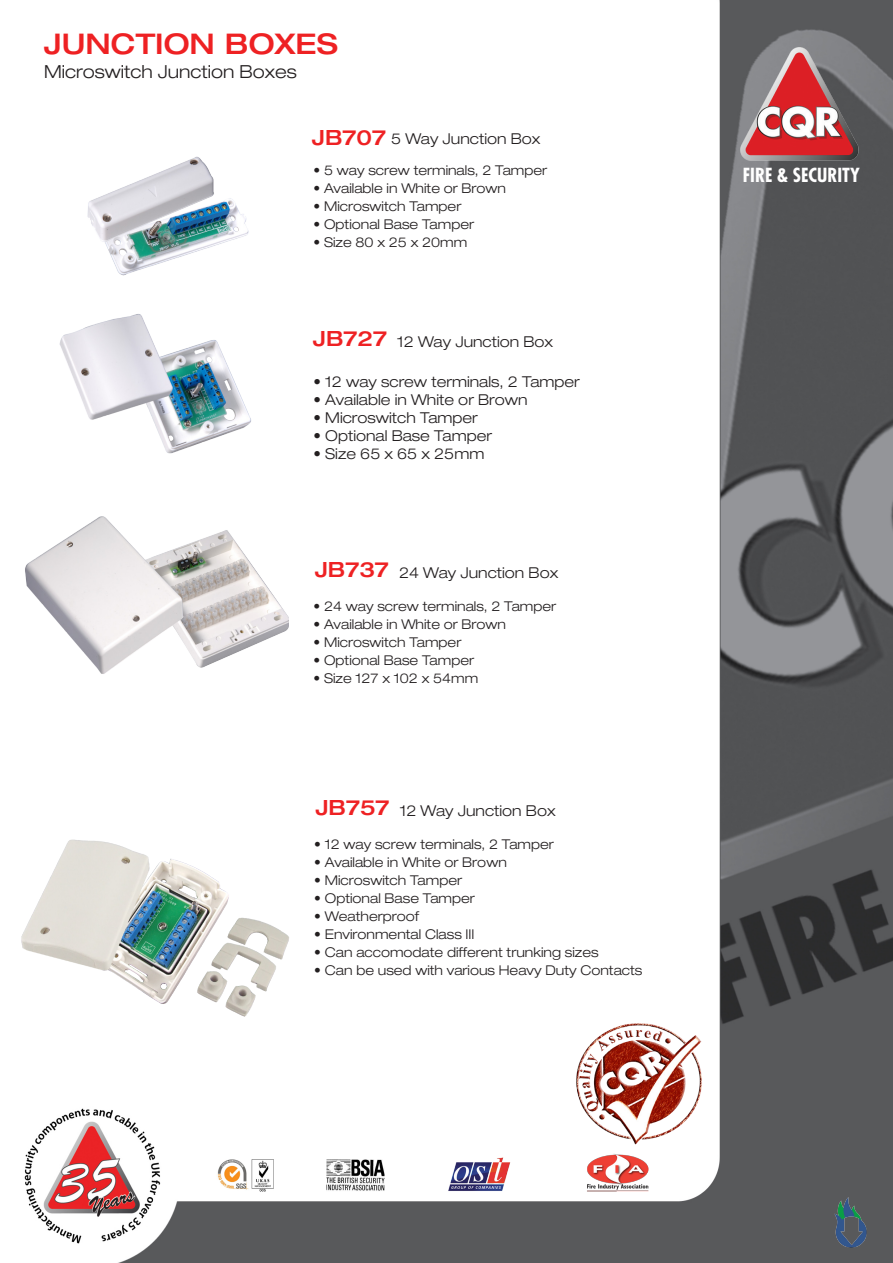
<style>
.page{position:relative;width:893px;height:1263px;background:#fff}
.page>*{position:absolute;margin:0;border:0;box-sizing:border-box;transform-origin:0 0}
.t1{font:500 expanded 28.5px "Helvetica Neue";color:#ee2123}
.t2{font:500 expanded 21px "Helvetica Neue";color:#ee2123}
.t3{font:700 condensed 18.9px "Futura Std";color:#fff}
.t4{font:300 expanded 18px "Helvetica Neue";color:#231f20}
.t5{font:300 expanded 15px "Helvetica Neue";color:#231f20}
.t6{font:300 expanded 13.5px "Helvetica Neue";color:#231f20}
</style>
<div class="page">
<img style="left:24px;top:0;width:869px;height:1263px">
<img style="left:729px;top:39px;width:136px;height:129px">
<img style="left:447px;top:1156px;width:63px;height:35px">
<img style="left:216px;top:1159px;width:58px;height:33px">
<img style="left:327px;top:1159px;width:58px;height:32px">
<img style="left:586px;top:1152px;width:63px;height:39px">
<img style="left:570px;top:1015px;width:132px;height:133px">
<img style="left:76px;top:155px;width:180px;height:121px">
<img style="left:59px;top:301px;width:201px;height:159px">
<img style="left:24px;top:512px;width:265px;height:175px">
<img style="left:21px;top:821px;width:275px;height:215px">
<img style="left:824px;top:1196px;width:53px;height:53px">
<p class="t1" style="left:44px;top:26px;width:295px">JUNCTION BOXES</p>
<p class="t4" style="left:44px;top:61px;width:254px">Microswitch Junction Boxes</p>
<p class="t2" style="left:312px;top:124px;width:76px">JB707</p>
<p class="t5" style="left:391px;top:130px;width:151px">5 Way Junction Box</p>
<p class="t6" style="left:314px;top:162px;width:235px">• 5 way screw terminals, 2 Tamper</p>
<p class="t6" style="left:314px;top:180px;width:194px">• Available in White or Brown</p>
<p class="t6" style="left:314px;top:198px;width:149px">• Microswitch Tamper</p>
<p class="t6" style="left:314px;top:216px;width:162px">• Optional Base Tamper</p>
<p class="t6" style="left:314px;top:234px;width:155px">• Size 80 x 25 x 20mm</p>
<p class="t2" style="left:313px;top:325px;width:76px">JB727</p>
<p class="t5" style="left:397px;top:333px;width:157px">12 Way Junction Box</p>
<p class="t5" style="left:314px;top:373px;width:268px">• 12 way screw terminals, 2 Tamper</p>
<p class="t5" style="left:314px;top:391px;width:215px">• Available in White or Brown</p>
<p class="t5" style="left:314px;top:409px;width:166px">• Microswitch Tamper</p>
<p class="t5" style="left:314px;top:427px;width:180px">• Optional Base Tamper</p>
<p class="t5" style="left:314px;top:445px;width:172px">• Size 65 x 65 x 25mm</p>
<p class="t2" style="left:315px;top:556px;width:76px">JB737</p>
<p class="t5" style="left:399px;top:563px;width:161px">24 Way Junction Box</p>
<p class="t6" style="left:314px;top:598px;width:244px">• 24 way screw terminals, 2 Tamper</p>
<p class="t6" style="left:314px;top:616px;width:194px">• Available in White or Brown</p>
<p class="t6" style="left:314px;top:634px;width:149px">• Microswitch Tamper</p>
<p class="t6" style="left:314px;top:652px;width:162px">• Optional Base Tamper</p>
<p class="t6" style="left:314px;top:670px;width:166px">• Size 127 x 102 x 54mm</p>
<p class="t2" style="left:315px;top:794px;width:76px">JB757</p>
<p class="t5" style="left:400px;top:801px;width:157px">12 Way Junction Box</p>
<p class="t6" style="left:314px;top:836px;width:241px">• 12 way screw terminals, 2 Tamper</p>
<p class="t6" style="left:314px;top:854px;width:194px">• Available in White or Brown</p>
<p class="t6" style="left:314px;top:872px;width:149px">• Microswitch Tamper</p>
<p class="t6" style="left:314px;top:890px;width:162px">• Optional Base Tamper</p>
<p class="t6" style="left:314px;top:908px;width:106px">• Weatherproof</p>
<p class="t6" style="left:314px;top:926px;width:162px">• Environmental Class III</p>
<p class="t6" style="left:314px;top:944px;width:286px">• Can accomodate different trunking sizes</p>
<p class="t6" style="left:314px;top:962px;width:330px">• Can be used with various Heavy Duty Contacts</p>
<p class="t3" style="left:743px;top:163px;width:119px">FIRE &amp; SECURITY</p>
</div>
